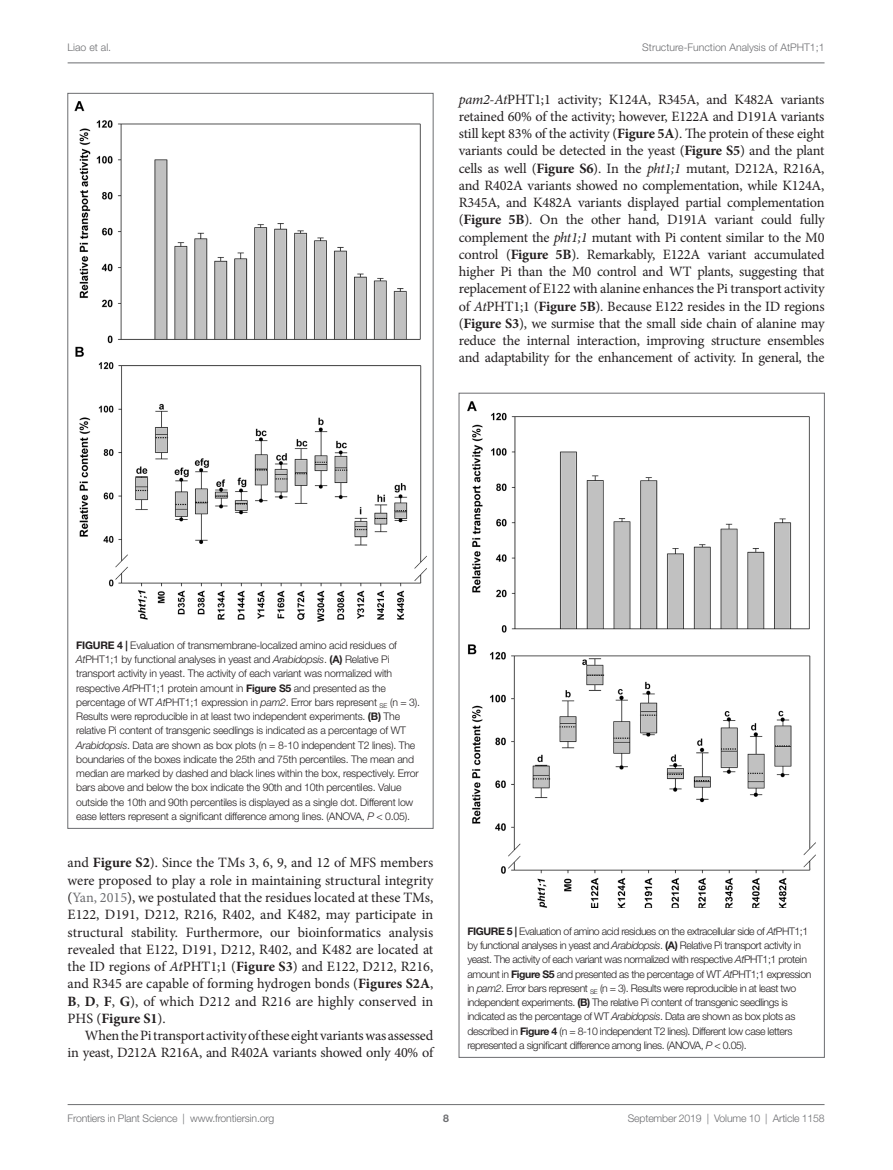
<style>
.page{position:relative;width:893px;height:1170px;background:#fff}
.page>*{position:absolute;margin:0;border:0;box-sizing:border-box;transform-origin:0 0}
.T{font:14.25px/17.2px "Minion Pro";letter-spacing:-.015em;color:#231f20;text-align:right}
.T1{font:14.25px/17.2px "Minion Pro";color:#231f20;text-align:justify}
.FC{font:300 10.5px/14.2px "Helvetica Neue LT Std";letter-spacing:-.02em;color:#231f20}
.FC-2{font:300 10.5px/14.2px "Helvetica Neue LT Std";letter-spacing:-.04em;color:#231f20}
.t1{font:300 10.5px "Helvetica Neue LT Std";letter-spacing:-.015em;color:#6c6d70}
.t2{font:700 10.5px "Helvetica Neue LT Std";color:#6c6d70}
.s1{font-style:italic}
.s2{font-weight:700}
.s3{color:#6c6d70}
</style>
<div class="page">
<hr style="left:68px;top:63px;width:756px;height:1px;background:#6c6d70">
<hr style="left:68px;top:1104px;width:756px;height:1px;background:#6c6d70">
<img style="left:75px;top:102px;width:351px;height:519px">
<img style="left:468px;top:401px;width:348px;height:506px">
<p class="t1" style="left:68px;top:41px;width:45px">Liao et al.</p>
<p class="t1" style="left:642px;top:41px;width:184px">Structure-Function Analysis of AtPHT1;1</p>
<p class="T" style="left:459px;top:90px;width:367px;text-align:justify"><span class="s1">pam2</span>-<span class="s1">At</span>PHT1;1 activity; K124A, R345A, and K482A variants retained 60% of the activity; however, E122A and D191A variants still kept 83% of the activity (<span class="s2">Figure 5A</span>). The protein of these eight variants could be detected in the yeast (<span class="s2">Figure S5</span>) and the plant cells as well (<span class="s2">Figure S6</span>). In the <span class="s1">pht1;1</span> mutant, D212A, R216A, and R402A variants showed no complementation, while K124A, R345A, and K482A variants displayed partial complementation (<span class="s2">Figure 5B</span>). On the other hand, D191A variant could fully complement the <span class="s1">pht1;1</span> mutant with Pi content similar to the M0 control (<span class="s2">Figure 5B</span>). Remarkably, E122A variant accumulated higher Pi than the M0 control and WT plants, suggesting that replacement of E122 with alanine enhances the Pi transport activity of <span class="s1">At</span>PHT1;1 (<span class="s2">Figure 5B</span>). Because E122 resides in the ID regions (<span class="s2">Figure S3</span>), we surmise that the small side chain of alanine may reduce the internal interaction, improving structure ensembles and adaptability for the enhancement of activity. In general, the</p>
<p class="FC" style="left:76px;top:637px;width:345px"><span class="s2">FIGURE 4 |</span> Evaluation of transmembrane-localized amino acid residues of <span class="s1">At</span>PHT1;1 by functional analyses in yeast and <span class="s1">Arabidopsis</span>. <span class="s2">(A)</span> Relative Pi transport activity in yeast. The activity of each variant was normalized with respective <span class="s1">At</span>PHT1;1 protein amount in <span class="s2">Figure S5</span> and presented as the percentage of WT <span class="s1">At</span>PHT1;1 expression in <span class="s1">pam2</span>. Error bars represent <sub>SE</sub> (n = 3).<br>Results were reproducible in at least two independent experiments. <span class="s2">(B)</span> The relative Pi content of transgenic seedlings is indicated as a percentage of WT <span class="s1">Arabidopsis</span>. Data are shown as box plots (n = 8-10 independent T2 lines). The boundaries of the boxes indicate the 25th and 75th percentiles. The mean and median are marked by dashed and black lines within the box, respectively. Error bars above and below the box indicate the 90th and 10th percentiles. Value outside the 10th and 90th percentiles is displayed as a single dot. Different low ease letters represent a significant difference among lines. (ANOVA, <span class="s1">P</span> &lt; 0.05).</p>
<p class="T1" style="left:68px;top:854px;width:367px">and <span class="s2">Figure S2</span>). Since the TMs 3, 6, 9, and 12 of MFS members were proposed to play a role in maintaining structural integrity (<span class="s3">Yan, 2015</span>), we postulated that the residues located at these TMs, E122, D191, D212, R216, R402, and K482, may participate in structural stability. Furthermore, our bioinformatics analysis revealed that E122, D191, D212, R402, and K482 are located at the ID regions of <span class="s1">At</span>PHT1;1 (<span class="s2">Figure S3</span>) and E122, D212, R216, and R345 are capable of forming hydrogen bonds (<span class="s2">Figures S2A</span>, <span class="s2">B</span>, <span class="s2">D</span>, <span class="s2">F</span>, <span class="s2">G</span>), of which D212 and R216 are highly conserved in PHS (<span class="s2">Figure S1</span>).</p>
<p class="T" style="left:68px;top:1026px;width:367px">When the Pi transport activity of these eight variants was assessed<br>in yeast, D212A R216A, and R402A variants showed only 40% of</p>
<p class="FC-2" style="left:467px;top:923px;width:346px"><span class="s2">FIGURE 5 |</span> Evaluation of amino acid residues on the extracellular side of <span class="s1">At</span>PHT1;1 by functional analyses in yeast and <span class="s1">Arabidopsis</span>. <span class="s2">(A)</span> Relative Pi transport activity in yeast. The activity of each variant was normalized with respective <span class="s1">At</span>PHT1;1 protein amount in <span class="s2">Figure S5</span> and presented as the percentage of WT <span class="s1">At</span>PHT1;1 expression in <span class="s1">pam2</span>. Error bars represent <sub>SE</sub> (n = 3). Results were reproducible in at least two independent experiments. <span class="s2">(B)</span> The relative Pi content of transgenic seedlings is indicated as the percentage of WT <span class="s1">Arabidopsis</span>. Data are shown as box plots as described in <span class="s2">Figure 4</span> (n = 8-10 independent T2 lines). Different low case letters represented a significant difference among lines. (ANOVA, <span class="s1">P</span> &lt; 0.05).</p>
<p class="t1" style="left:68px;top:1111px;width:208px">Frontiers in Plant Science | www.frontiersin.org</p>
<p class="t2" style="left:443px;top:1111px;width:7px">8</p>
<p class="t1" style="left:628px;top:1111px;width:198px">September 2019 | Volume 10 | Article 1158</p>
</div>
